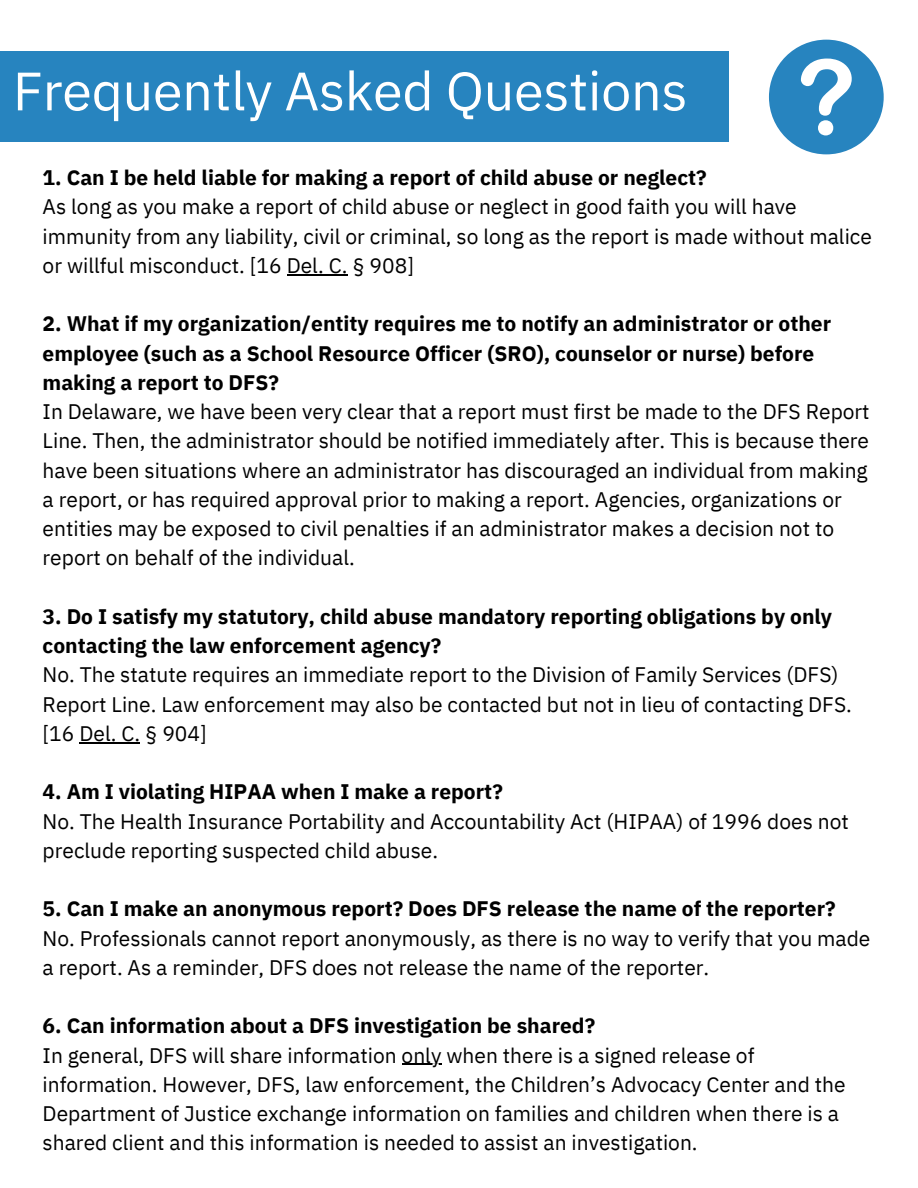
<style>
.page{position:relative;width:918px;height:1188px;background:#fff}
.page>*{position:absolute;margin:0;border:0;box-sizing:border-box;transform-origin:0 0}
.t1{font:54px "IBM Plex Sans";letter-spacing:-.005em;color:#fff}
.t2{font:21px/29.2px "IBM Plex Sans";color:#000}
.t3{font:700 21px/29.2px "IBM Plex Sans";color:#000}
</style>
<div class="page">
<div style="left:0;top:52px;width:728px;height:90px;background:#2784bf"></div>
<hr style="left:287px;top:274px;width:60px;height:1px;background:#000">
<hr style="left:79px;top:742px;width:61px;height:1px;background:#000">
<hr style="left:402px;top:1064px;width:40px;height:1px;background:#000">
<div style="left:769px;top:40px;width:115px;height:114px;background:#2784bf;border-radius:50%"></div>
<svg style="left:801px;top:59px;width:51px;height:76px"></svg>
<p class="t1" style="left:183px;top:47px;width:130px">FAQs</p>
<p class="t1" style="left:13px;top:55px;width:676px">Frequently Asked Questions</p>
<p class="t3" style="left:43px;top:163px;width:666px">1. Can I be held liable for making a report of child abuse or neglect?</p>
<p class="t2" style="left:43px;top:192px;width:831px">As long as you make a report of child abuse or neglect in good faith you will have immunity from any liability, civil or criminal, so long as the report is made without malice or willful misconduct. [16 Del. C. § 908]</p>
<p class="t3" style="left:43px;top:309px;width:790px">2. What if my organization/entity requires me to notify an administrator or other employee (such as a School Resource Officer (SRO), counselor or nurse) before making a report to DFS?</p>
<p class="t2" style="left:43px;top:397px;width:829px">In Delaware, we have been very clear that a report must first be made to the DFS Report Line. Then, the administrator should be notified immediately after. This is because there have been situations where an administrator has discouraged an individual from making a report, or has required approval prior to making a report. Agencies, organizations or entities may be exposed to civil penalties if an administrator makes a decision not to report on behalf of the individual.</p>
<p class="t3" style="left:43px;top:601px;width:791px">3. Do I satisfy my statutory, child abuse mandatory reporting obligations by only contacting the law enforcement agency?</p>
<p class="t2" style="left:43px;top:660px;width:811px">No. The statute requires an immediate report to the Division of Family Services (DFS)<br>Report Line. Law enforcement may also be contacted but not in lieu of contacting DFS. [16 Del. C. § 904]</p>
<p class="t3" style="left:43px;top:777px;width:462px">4. Am I violating HIPAA when I make a report?</p>
<p class="t2" style="left:43px;top:806px;width:808px">No. The Health Insurance Portability and Accountability Act (HIPAA) of 1996 does not preclude reporting suspected child abuse.</p>
<p class="t3" style="left:43px;top:894px;width:795px">5. Can I make an anonymous report? Does DFS release the name of the reporter?</p>
<p class="t2" style="left:43px;top:923px;width:829px">No. Professionals cannot report anonymously, as there is no way to verify that you made a report. As a reminder, DFS does not release the name of the reporter.</p>
<p class="t3" style="left:43px;top:1011px;width:554px">6. Can information about a DFS investigation be shared?</p>
<p class="t2" style="left:43px;top:1040px;width:805px">In general, DFS will share information only when there is a signed release of information. However, DFS, law enforcement, the Children’s Advocacy Center and the Department of Justice exchange information on families and children when there is a shared client and this information is needed to assist an investigation.</p>
</div>
